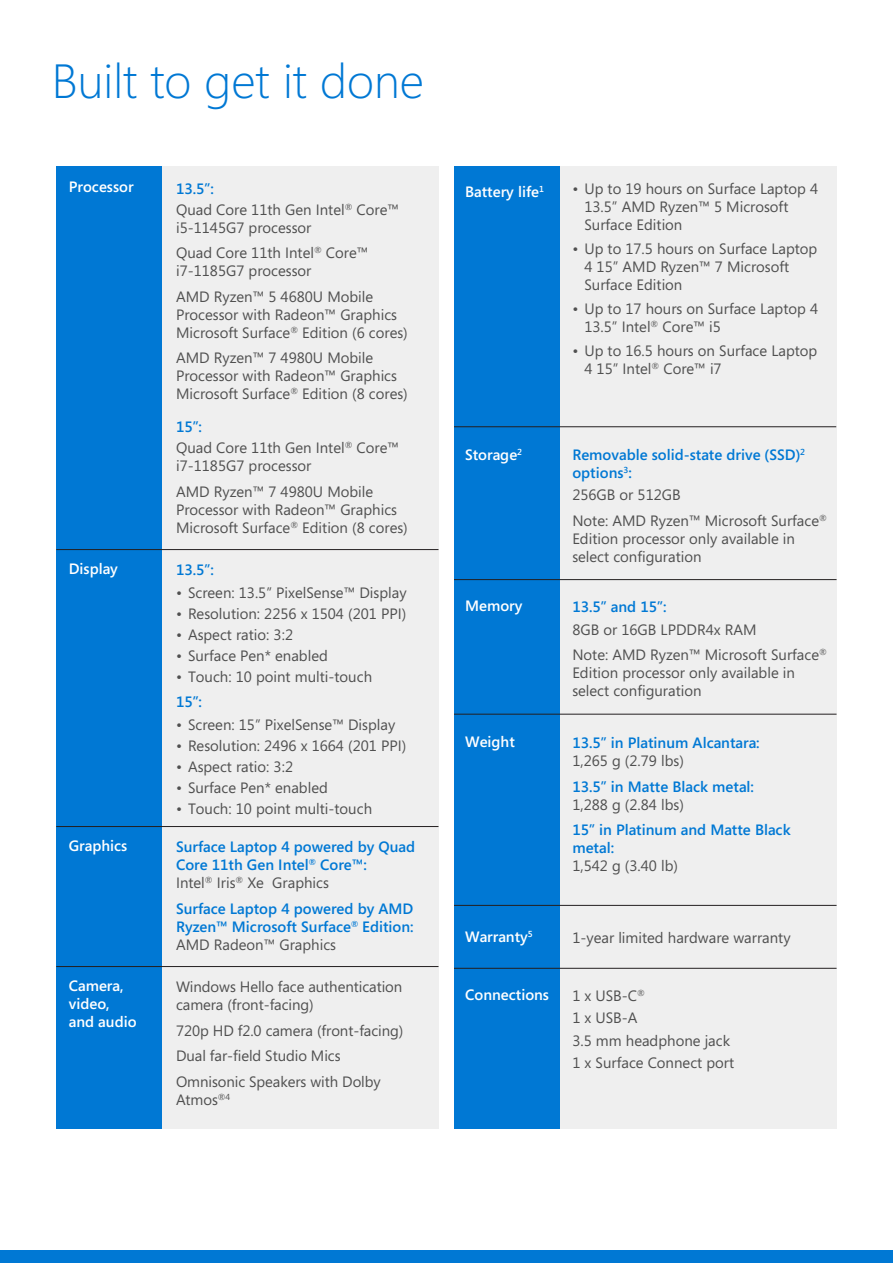
<style>
.page{position:relative;width:893px;height:1263px;background:#fff}
.page>*{position:absolute;margin:0;border:0;box-sizing:border-box;transform-origin:0 0}
.t1{font:300 48px "Segoe";color:#0078d4}
.t2{font:15px/18px "Segoe";color:#505050}
.t3{font:600 15px/18px "Segoe";color:#0078d4}
.t4{font:600 15px/18px "Segoe";color:#fff}
.s1{font-weight:600;color:#0078d4}
.s2{font-weight:400;color:#505050}
</style>
<div class="page">
<div style="left:454px;top:167px;width:106px;height:962px;background:#0078d4"></div>
<div style="left:560px;top:167px;width:276px;height:962px;background:#efefef"></div>
<hr style="left:454px;top:426px;width:382px;height:1px;background:#231f20">
<hr style="left:454px;top:579px;width:383px;height:1px;background:#231f20">
<hr style="left:454px;top:714px;width:383px;height:1px;background:#231f20">
<hr style="left:454px;top:968px;width:383px;height:1px;background:#231f20">
<hr style="left:454px;top:905px;width:383px;height:1px;background:#231f20">
<div style="left:56px;top:167px;width:107px;height:962px;background:#0078d4"></div>
<div style="left:162px;top:167px;width:276px;height:962px;background:#efefef"></div>
<hr style="left:56px;top:549px;width:382px;height:1px;background:#231f20">
<hr style="left:56px;top:826px;width:382px;height:1px;background:#231f20">
<hr style="left:56px;top:966px;width:382px;height:1px;background:#231f20">
<div style="left:0;top:1250px;width:893px;height:13px;background:#0078d4"></div>
<h1 class="t1" style="left:52px;top:54px;width:374px">Built to get it done</h1>
<p class="t4" style="left:69px;top:178px;width:66px">Processor</p>
<p class="t2" style="left:176px;top:177px;width:225px;line-height:21px"><span class="s1">13.5”:<br></span>Quad Core 11th Gen Intel<sup>®</sup> Core™</p>
<p class="t2" style="left:176px;top:214px;width:194px;line-height:25.5px">i5-1145G7 processor<br>Quad Core 11th Intel<sup>®</sup> Core™</p>
<p class="t2" style="left:176px;top:258px;width:199px;line-height:25.5px">i7-1185G7 processor<br>AMD Ryzen™ 5 4680U Mobile</p>
<p class="t2" style="left:176px;top:305px;width:233px">Processor with Radeon™ Graphics<br>Microsoft Surface<sup>®</sup> Edition (6 cores)</p>
<p class="t2" style="left:176px;top:348px;width:233px">AMD Ryzen™ 7 4980U Mobile<br>Processor with Radeon™ Graphics<br>Microsoft Surface<sup>®</sup> Edition (8 cores)</p>
<p class="t2" style="left:176px;top:416px;width:225px;line-height:21px"><span class="s1">15”:<br></span>Quad Core 11th Gen Intel<sup>®</sup> Core™</p>
<p class="t2" style="left:176px;top:453px;width:199px;line-height:25.5px">i7-1185G7 processor<br>AMD Ryzen™ 7 4980U Mobile</p>
<p class="t2" style="left:176px;top:500px;width:233px">Processor with Radeon™ Graphics<br>Microsoft Surface<sup>®</sup> Edition (8 cores)</p>
<p class="t4" style="left:69px;top:559px;width:51px">Display</p>
<p class="t3" style="left:176px;top:561px;width:39px">13.5”:</p>
<p class="t2" style="left:176px;top:583px;width:232px">• Screen: 13.5” PixelSense™ Display</p>
<p class="t2" style="left:176px;top:604px;width:232px">• Resolution: 2256 x 1504 (201 PPI)</p>
<p class="t2" style="left:176px;top:625px;width:119px">• Aspect ratio: 3:2</p>
<p class="t2" style="left:176px;top:646px;width:153px">• Surface Pen* enabled</p>
<p class="t2" style="left:176px;top:667px;width:198px">• Touch: 10 point multi-touch</p>
<p class="t3" style="left:176px;top:693px;width:28px">15”:</p>
<p class="t2" style="left:176px;top:715px;width:221px">• Screen: 15” PixelSense™ Display</p>
<p class="t2" style="left:176px;top:736px;width:232px">• Resolution: 2496 x 1664 (201 PPI)</p>
<p class="t2" style="left:176px;top:757px;width:119px">• Aspect ratio: 3:2</p>
<p class="t2" style="left:176px;top:778px;width:153px">• Surface Pen* enabled</p>
<p class="t2" style="left:176px;top:799px;width:198px">• Touch: 10 point multi-touch</p>
<p class="t4" style="left:69px;top:836px;width:60px">Graphics</p>
<p class="t3" style="left:176px;top:838px;width:241px">Surface Laptop 4 powered by Quad<br>Core 11th Gen Intel<sup>®</sup> Core™:<br><span class="s2">Intel</span><sup>®</sup> <span class="s2">Iris</span><sup>®</sup> <span class="s2">Xe Graphics</span></p>
<p class="t3" style="left:176px;top:899px;width:239px;text-align:justify">Surface Laptop 4 powered by AMD Ryzen™ Microsoft Surface<sup>®</sup> Edition:<br><span class="s2">AMD Radeon™ Graphics</span></p>
<p class="t4" style="left:69px;top:976px;width:69px">Camera, video, and audio</p>
<p class="t2" style="left:176px;top:977px;width:228px">Windows Hello face authentication camera (front-facing)</p>
<p class="t2" style="left:176px;top:1017px;width:229px;line-height:25.5px">720p HD f2.0 camera (front-facing)<br>Dual far-field Studio Mics<br>Omnisonic Speakers with Dolby</p>
<p class="t2" style="left:176px;top:1090px;width:56px">Atmos<sup>®4</sup></p>
<p class="t4" style="left:465px;top:182px;width:80px">Battery life<sup>1</sup></p>
<p class="t2" style="left:584px;top:179px;width:235px;text-indent:-12px">• Up to 19 hours on Surface Laptop 4<br>13.5” AMD Ryzen™ 5 Microsoft<br>Surface Edition</p>
<p class="t2" style="left:584px;top:239px;width:234px;text-indent:-12px">• Up to 17.5 hours on Surface Laptop<br>4 15” AMD Ryzen™ 7 Microsoft<br>Surface Edition</p>
<p class="t2" style="left:584px;top:299px;width:235px;text-indent:-12px">• Up to 17 hours on Surface Laptop 4<br>13.5” Intel<sup>®</sup> Core™ i5</p>
<p class="t2" style="left:584px;top:341px;width:234px;text-indent:-12px">• Up to 16.5 hours on Surface Laptop<br>4 15” Intel<sup>®</sup> Core™ i7</p>
<p class="t4" style="left:465px;top:446px;width:58px">Storage<sup>2</sup></p>
<p class="t3" style="left:572px;top:445px;width:234px">Removable solid-state drive (SSD)<sup>2 </sup>options<sup>3</sup>:</p>
<p class="t2" style="left:572px;top:482px;width:256px;line-height:25.5px">256GB or 512GB<br>Note: AMD Ryzen™ Microsoft Surface<sup>®</sup></p>
<p class="t2" style="left:572px;top:529px;width:224px">Edition processor only available in select configuration</p>
<p class="t4" style="left:465px;top:597px;width:59px">Memory</p>
<p class="t3" style="left:572px;top:598px;width:96px">13.5” and 15”:</p>
<p class="t2" style="left:572px;top:616px;width:256px;line-height:25.5px">8GB or 16GB LPDDR4x RAM<br>Note: AMD Ryzen™ Microsoft Surface<sup>®</sup></p>
<p class="t2" style="left:572px;top:664px;width:224px">Edition processor only available in select configuration</p>
<p class="t4" style="left:465px;top:733px;width:51px">Weight</p>
<p class="t3" style="left:572px;top:734px;width:189px">13.5” in Platinum Alcantara:</p>
<p class="t2" style="left:572px;top:751px;width:113px">1,265 g (2.79 lbs)</p>
<p class="t3" style="left:572px;top:777px;width:183px">13.5” in Matte Black metal:</p>
<p class="t2" style="left:572px;top:795px;width:113px">1,288 g (2.84 lbs)</p>
<p class="t3" style="left:572px;top:821px;width:220px">15” in Platinum and Matte Black metal:</p>
<p class="t2" style="left:572px;top:856px;width:107px">1,542 g (3.40 lb)</p>
<p class="t4" style="left:465px;top:928px;width:69px">Warranty<sup>5</sup></p>
<p class="t2" style="left:572px;top:928px;width:220px">1-year limited hardware warranty</p>
<p class="t4" style="left:465px;top:985px;width:85px">Connections</p>
<p class="t2" style="left:572px;top:984px;width:163px;line-height:22.5px">1 x USB-C<sup>®<br></sup>1 x USB-A<br>3.5 mm headphone jack<br>1 x Surface Connect port</p>
</div>
